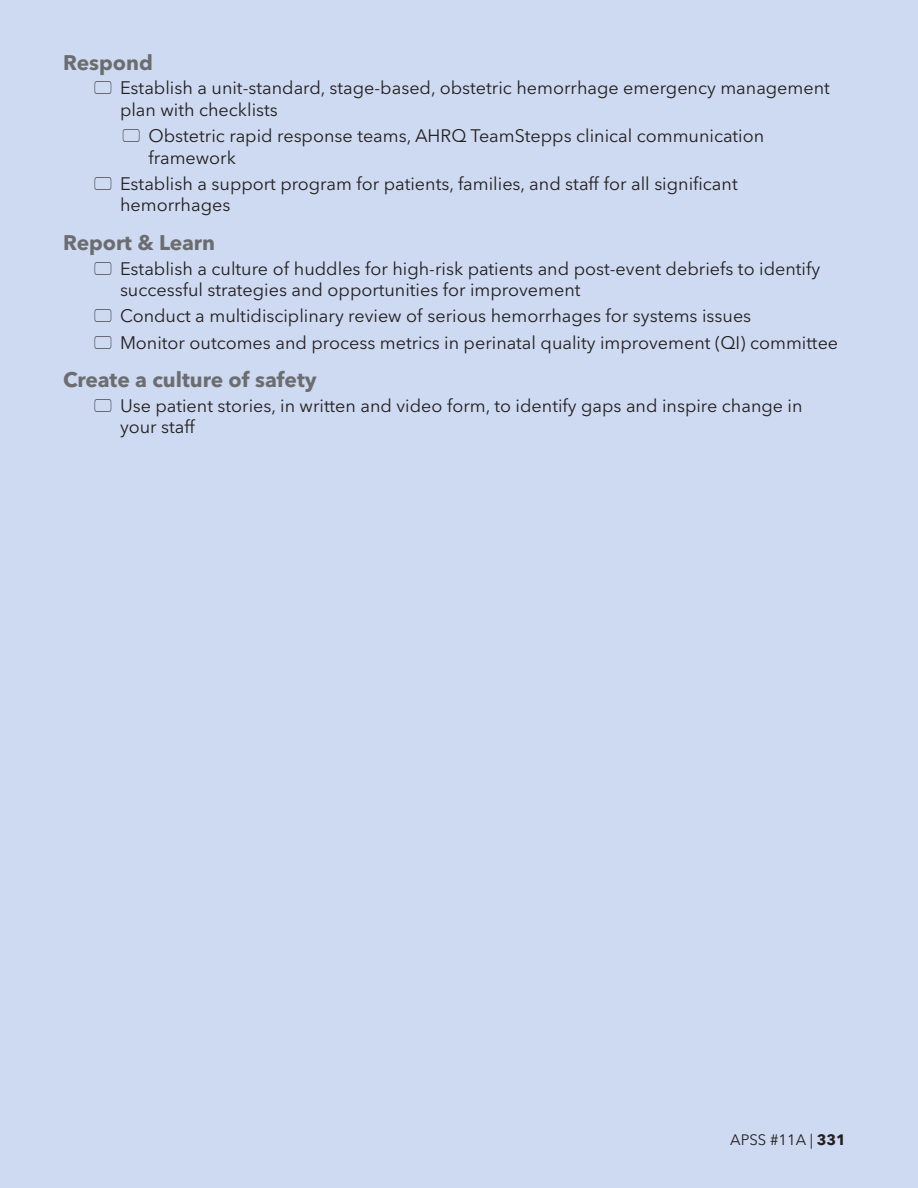
<style>
.page{position:relative;width:918px;height:1188px;background:#cedaf1}
.page>*{position:absolute;margin:0;border:0;box-sizing:border-box;transform-origin:0 0}
.Heading_2{font:700 21px "Avenir Next LT Pro";color:#6c6d70}
.t1{font:18px/21.6px "Avenir Next LT Pro";color:#231f20}
.t2{font:15px "Avenir Next LT Pro";color:#231f20}
.s1{font-weight:700}
</style>
<div class="page">
<p class="Heading_2" style="left:63px;top:50px;width:91px">Respond</p>
<p class="t1" style="left:120px;top:77px;width:711px">Establish a unit-standard, stage-based, obstetric hemorrhage emergency management plan with checklists</p>
<p class="t1" style="left:148px;top:125px;width:617px">Obstetric rapid response teams, AHRQ TeamStepps clinical communication framework</p>
<p class="t1" style="left:120px;top:173px;width:619px">Establish a support program for patients, families, and staff for all significant hemorrhages</p>
<p class="Heading_2" style="left:63px;top:230px;width:154px">Report &amp; Learn</p>
<p class="t1" style="left:120px;top:258px;width:702px">Establish a culture of huddles for high-risk patients and post-event debriefs to identify successful strategies and opportunities for improvement</p>
<p class="t1" style="left:120px;top:305px;width:633px">Conduct a multidisciplinary review of serious hemorrhages for systems issues</p>
<p class="t1" style="left:120px;top:332px;width:720px">Monitor outcomes and process metrics in perinatal quality improvement (QI) committee</p>
<p class="Heading_2" style="left:63px;top:367px;width:255px">Create a culture of safety</p>
<p class="t1" style="left:120px;top:395px;width:684px">Use patient stories, in written and video form, to identify gaps and inspire change in your staff</p>
<p class="t2" style="left:730px;top:1131px;width:117px">APSS #11A | <span class="s1">331</span></p>
</div>
